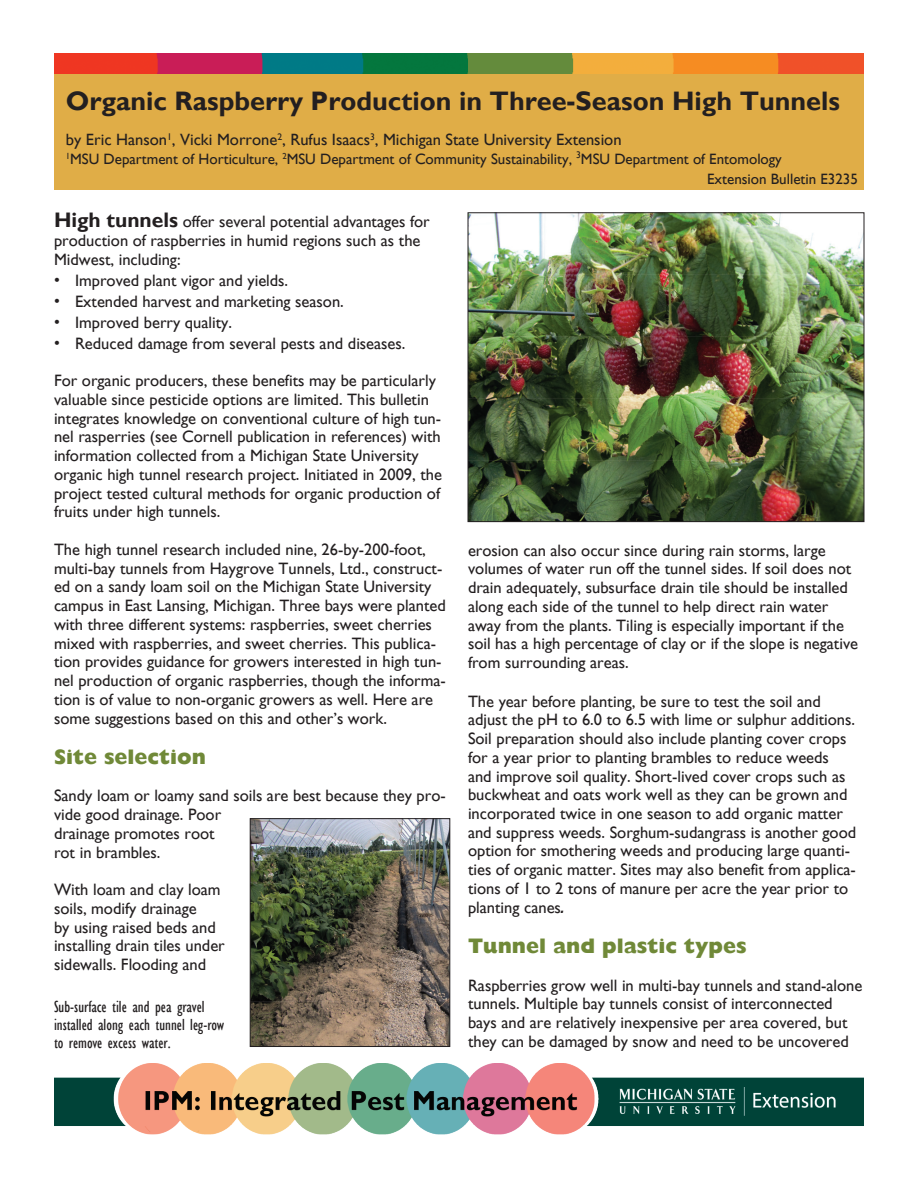
<style>
.page{position:relative;width:918px;height:1188px;background:#fff}
.page>*{position:absolute;margin:0;border:0;box-sizing:border-box;transform-origin:0 0}
.t1{font:700 26.7px "Gill Sans";color:#231f20}
.t2{font:800 21px "Gill Sans";color:#708938}
.t3{font:16.5px/18.8px "Gill Sans";color:#231f20}
.t4{font:condensed 16.5px/18px "Gill Sans";color:#231f20}
.t5{font:16.35px "Gill Sans";color:#231f20}
.t6{font:15px/20.4px "Gill Sans";color:#231f20}
.s1{font-weight:700;font-size:21px}
.s2{font-family:"Cambria";font-weight:700;font-style:italic}
</style>
<div class="page">
<img style="left:54px;top:54px;width:810px;height:19px">
<img style="left:54px;top:1064px;width:810px;height:70px">
<div style="left:54px;top:73px;width:810px;height:117px;background:#e0ad47"></div>
<img style="left:470px;top:215px;width:392px;height:305px">
<div style="left:468px;top:213px;width:396px;height:309px;border:1px solid #231f20"></div>
<img style="left:252px;top:820px;width:196px;height:225px">
<div style="left:250px;top:818px;width:200px;height:229px;border:1px solid #231f20"></div>
<h1 class="t1" style="left:66px;top:85px;width:776px">Organic Raspberry Production in Three-Season High Tunnels</h1>
<p class="t5" style="left:66px;top:130px;width:557px">by Eric Hanson<sup>1</sup>, Vicki Morrone<sup>2</sup>, Rufus Isaacs<sup>3</sup>, Michigan State University Extension</p>
<p class="t6" style="left:707px;top:149px;width:152px;text-indent:-641px"><sup>1</sup>MSU Department of Horticulture, <sup>2</sup>MSU Department of Community Sustainability, <sup>3</sup>MSU Department of Entomology<br>Extension Bulletin E3235</p>
<p class="t3" style="left:54px;top:212px;width:377px"><span class="s1">High tunnels</span> offer several potential advantages for production of raspberries in humid regions such as the<br>Midwest, including:</p>
<p class="t3" style="left:54px;top:271px;width:236px">• Improved plant vigor and yields.</p>
<p class="t3" style="left:54px;top:292px;width:291px">• Extended harvest and marketing season.</p>
<p class="t3" style="left:54px;top:313px;width:180px">• Improved berry quality.</p>
<p class="t3" style="left:54px;top:334px;width:353px">• Reduced damage from several pests and diseases.</p>
<p class="t3" style="left:54px;top:371px;width:390px">For organic producers, these benefits may be particularly valuable since pesticide options are limited. This bulletin integrates knowledge on conventional culture of high tun&shy;nel rasperries (see Cornell publication in references) with information collected from a Michigan State University organic high tunnel research project. Initiated in 2009, the project tested cultural methods for organic production of fruits under high tunnels.</p>
<p class="t3" style="left:54px;top:540px;width:393px">The high tunnel research included nine, 26-by-200-foot, multi-bay tunnels from Haygrove Tunnels, Ltd., construct&shy;ed on a sandy loam soil on the Michigan State University campus in East Lansing, Michigan. Three bays were planted with three different systems: raspberries, sweet cherries mixed with raspberries, and sweet cherries. This publica&shy;tion provides guidance for growers interested in high tun&shy;nel production of organic raspberries, though the informa&shy;tion is of value to non-organic growers as well. Here are some suggestions based on this and other’s work.</p>
<p class="t2" style="left:54px;top:744px;width:154px">Site selection</p>
<p class="t3" style="left:54px;top:786px;width:393px">Sandy loam or loamy sand soils are best because they pro&shy;vide good drainage. Poor<br>drainage promotes root<br>rot in brambles.</p>
<p class="t3" style="left:54px;top:880px;width:172px">With loam and clay loam soils, modify drainage<br>by using raised beds and installing drain tiles under sidewalls. Flooding and</p>
<p class="t3" style="left:468px;top:541px;width:392px">erosion can also occur since during rain storms, large volumes of water run off the tunnel sides. If soil does not drain adequately, subsurface drain tile should be installed along each side of the tunnel to help direct rain water away from the plants. Tiling is especially important if the soil has a high percentage of clay or if the slope is negative from surrounding areas.</p>
<p class="t3" style="left:468px;top:692px;width:390px">The year before planting, be sure to test the soil and adjust the pH to 6.0 to 6.5 with lime or sulphur additions.<br>Soil preparation should also include planting cover crops for a year prior to planting brambles to reduce weeds and improve soil quality. Short-lived cover crops such as buckwheat and oats work well as they can be grown and incorporated twice in one season to add organic matter and suppress weeds. Sorghum-sudangrass is another good option for smothering weeds and producing large quanti&shy;ties of organic matter. Sites may also benefit from applica&shy;tions of 1 to 2 tons of manure per acre the year prior to planting canes<span class="s2">.</span></p>
<p class="t2" style="left:468px;top:934px;width:280px">Tunnel and plastic types</p>
<p class="t3" style="left:468px;top:976px;width:396px">Raspberries grow well in multi-bay tunnels and stand-alone tunnels. Multiple bay tunnels consist of interconnected bays and are relatively inexpensive per area covered, but they can be damaged by snow and need to be uncovered</p>
<p class="t4" style="left:54px;top:998px;width:172px">Sub-surface tile and pea gravel installed along each tunnel leg-row to remove excess water.</p>
</div>
